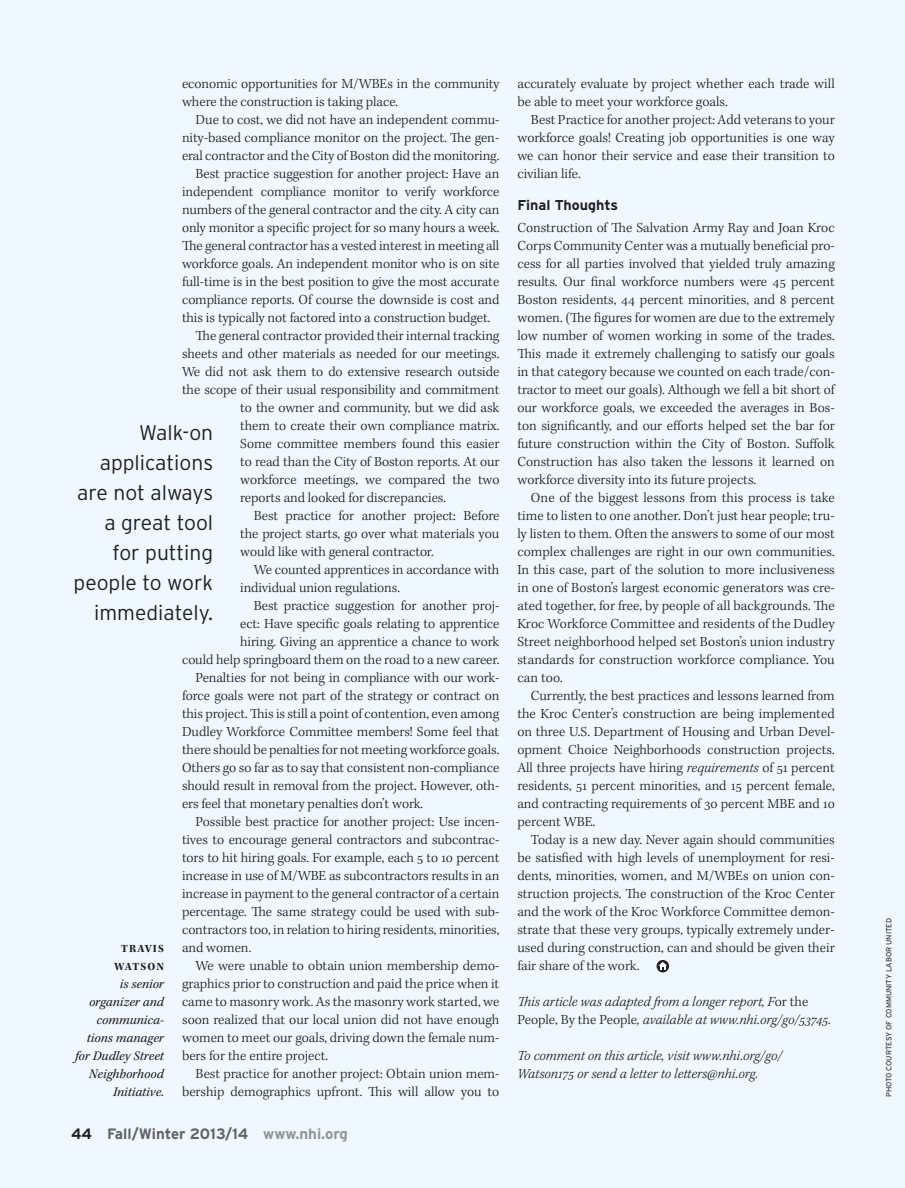
<style>
.page{position:relative;width:905px;height:1188px;background:#fff}
.page>*{position:absolute;margin:0;border:0;box-sizing:border-box;transform-origin:0 0}
.xPull_Quote{font:300 21px/30px "Interstate";color:#231f20;text-align:right}
.t1{font:700 15px "Interstate";color:#636366}
.xBody{font:300 14.25px/18px "Kepler Std";color:#231f20;text-align:justify}
.xBody_no_indent{font:300 14.25px/18px "Kepler Std";color:#231f20;text-align:justify}
.xBody-2{font:italic 300 14.25px/18px "Kepler Std";letter-spacing:.005em;color:#231f20}
.x_Subhead_Sans{font:700 14.25px "Interstate";color:#231f20}
.xBio{font:italic 13.5px/18px "Kepler Std";color:#231f20;text-align:right}
.xBio-2{font:700 11.25px/18px "Kepler Std";letter-spacing:.09em;color:#231f20;text-align:right}
.xPhoto_Credit{font:7.5px "Interstate";letter-spacing:-.005em;color:#3c3c3d}
.s1{color:#231f20}
.s2{color:#939598}
.s3{font-style:italic}
.s4{font-style:normal}
</style>
<div class="page">
<div style="left:0;top:0;width:904px;height:1188px;background:#eef8fd"></div>
<svg style="left:656px;top:960px;width:13px;height:12px"></svg>
<svg style="left:658px;top:962px;width:9px;height:8px"></svg>
<p class="xBody" style="left:182px;top:75px;width:319px">economic opportunities for M/WBEs in the community where the construction is taking place.</p>
<p class="xBody" style="left:182px;top:111px;width:319px;text-indent:14px">Due to cost, we did not have an independent commu&shy;nity-based compliance monitor on the project. The gen&shy;eral contractor and the City of Boston did the monitoring.</p>
<p class="xBody" style="left:182px;top:165px;width:319px;text-indent:14px">Best practice suggestion for another project: Have an independent compliance monitor to verify workforce numbers of the general contractor and the city. A city can only monitor a specific project for so many hours a week.<br>The general contractor has a vested interest in meeting all workforce goals. An independent monitor who is on site full-time is in the best position to give the most accurate compliance reports. Of course the downside is cost and this is typically not factored into a construction budget.</p>
<p class="xBody" style="left:195px;top:327px;width:305px">The general contractor provided their internal tracking</p>
<p class="xBody" style="left:182px;top:345px;width:319px">sheets and other materials as needed for our meetings.</p>
<p class="xBody" style="left:182px;top:363px;width:319px">We did not ask them to do extensive research outside</p>
<p class="xBody" style="left:182px;top:381px;width:319px">the scope of their usual responsibility and commitment</p>
<p class="xBody" style="left:240px;top:399px;width:260px">to the owner and community, but we did ask</p>
<p class="xBody" style="left:240px;top:417px;width:260px">them to create their own compliance matrix.</p>
<p class="xBody" style="left:240px;top:435px;width:261px">Some committee members found this easier</p>
<p class="xBody" style="left:240px;top:453px;width:261px">to read than the City of Boston reports. At our</p>
<p class="xBody" style="left:240px;top:471px;width:261px">workforce meetings, we compared the two</p>
<p class="xBody" style="left:240px;top:489px;width:207px">reports and looked for discrepancies.</p>
<p class="xBody" style="left:240px;top:507px;width:261px;text-indent:14px">Best practice for another project: Before the project starts, go over what materials you would like with general contractor.</p>
<p class="xBody" style="left:240px;top:561px;width:260px;text-indent:14px">We counted apprentices in accordance with individual union regulations.</p>
<p class="xBody" style="left:182px;top:597px;width:319px;text-align:right">Best practice suggestion for another proj-<br>ect: Have specific goals relating to apprentice<br>hiring. Giving an apprentice a chance to work<br>could help springboard them on the road to a new career.</p>
<p class="xBody" style="left:182px;top:669px;width:319px;text-indent:14px">Penalties for not being in compliance with our work&shy;force goals were not part of the strategy or contract on this project. This is still a point of contention, even among Dudley Workforce Committee members! Some feel that there should be penalties for not meeting workforce goals.<br>Others go so far as to say that consistent non-compliance should result in removal from the project. However, oth&shy;ers feel that monetary penalties don’t work.</p>
<p class="xBody" style="left:182px;top:813px;width:319px;text-indent:14px">Possible best practice for another project: Use incen&shy;tives to encourage general contractors and subcontrac&shy;tors to hit hiring goals. For example, each 5 to 10 percent increase in use of M/WBE as subcontractors results in an increase in payment to the general contractor of a certain percentage. The same strategy could be used with sub&shy;contractors too, in relation to hiring residents, minorities, and women.</p>
<p class="xBody" style="left:182px;top:957px;width:319px;text-indent:14px">We were unable to obtain union membership demo&shy;graphics prior to construction and paid the price when it came to masonry work. As the masonry work started, we soon realized that our local union did not have enough women to meet our goals, driving down the female num&shy;bers for the entire project.</p>
<p class="xBody" style="left:182px;top:1065px;width:319px;text-align:right">Best practice for another project: Obtain union mem&shy;bership demographics upfront. This will allow you to</p>
<p class="xPull_Quote" style="left:74px;top:418px;width:141px">Walk-on applications are not always a great tool for putting people to work immediately.</p>
<p class="xBio-2" style="left:114px;top:940px;width:51px">TRAVIS<br>WATSON</p>
<p class="xBio" style="left:75px;top:975px;width:90px">is senior organizer and communica&shy;tions manager for Dudley Street<br>Neighborhood<br>Initiative.</p>
<p class="t1" style="left:71px;top:1125px;width:278px"><span class="s1">44</span> Fall/Winter 2013/14 <span class="s2">www.nhi.org</span></p>
<p class="xBody" style="left:517px;top:75px;width:319px">accurately evaluate by project whether each trade will be able to meet your workforce goals.</p>
<p class="xBody" style="left:517px;top:111px;width:319px;text-indent:14px">Best Practice for another project: Add veterans to your workforce goals! Creating job opportunities is one way we can honor their service and ease their transition to civilian life.</p>
<p class="x_Subhead_Sans" style="left:517px;top:197px;width:102px">Final Thoughts</p>
<p class="xBody_no_indent" style="left:517px;top:219px;width:320px">Construction of The Salvation Army Ray and Joan Kroc Corps Community Center was a mutually beneficial pro&shy;cess for all parties involved that yielded truly amazing results. Our final workforce numbers were 45 percent Boston residents, 44 percent minorities, and 8 percent women. (The figures for women are due to the extremely low number of women working in some of the trades.<br>This made it extremely challenging to satisfy our goals in that category because we counted on each trade/con&shy;tractor to meet our goals). Although we fell a bit short of our workforce goals, we exceeded the averages in Bos&shy;ton significantly, and our efforts helped set the bar for future construction within the City of Boston. Suffolk Construction has also taken the lessons it learned on workforce diversity into its future projects.</p>
<p class="xBody" style="left:517px;top:489px;width:319px;text-indent:14px">One of the biggest lessons from this process is take time to listen to one another. Don’t just hear people; tru&shy;ly listen to them. Often the answers to some of our most complex challenges are right in our own communities.<br>In this case, part of the solution to more inclusiveness in one of Boston’s largest economic generators was cre&shy;ated together, for free, by people of all backgrounds. The Kroc Workforce Committee and residents of the Dudley Street neighborhood helped set Boston’s union industry standards for construction workforce compliance. You can too.</p>
<p class="xBody" style="left:517px;top:687px;width:319px;text-indent:14px">Currently, the best practices and lessons learned from the Kroc Center’s construction are being implemented on three U.S. Department of Housing and Urban Devel&shy;opment Choice Neighborhoods construction projects.<br>All three projects have hiring <span class="s3">requirements</span> of 51 percent residents, 51 percent minorities, and 15 percent female, and contracting requirements of 30 percent MBE and 10 percent WBE.</p>
<p class="xBody" style="left:517px;top:831px;width:319px;text-indent:14px">Today is a new day. Never again should communities be satisfied with high levels of unemployment for resi&shy;dents, minorities, women, and M/WBEs on union con&shy;struction projects. The construction of the Kroc Center and the work of the Kroc Workforce Committee demon&shy;strate that these very groups, typically extremely under&shy;used during construction, can and should be given their fair share of the work.</p>
<p class="xBody-2" style="left:517px;top:993px;width:315px">This article was adapted from a longer report, F<span class="s4">or the<br>People, By the People</span>, available at www.nhi.org/go/53745.</p>
<p class="xBody-2" style="left:517px;top:1047px;width:266px">To comment on this article, visit www.nhi.org/go/<br>Watson175 or send a letter to letters@nhi.org.</p>
<p class="xPhoto_Credit" style="left:884px;top:1097px;width:181px;rotate:-90deg">PHOTO COURTESY OF COMMUNITY LABOR UNITED</p>
</div>
